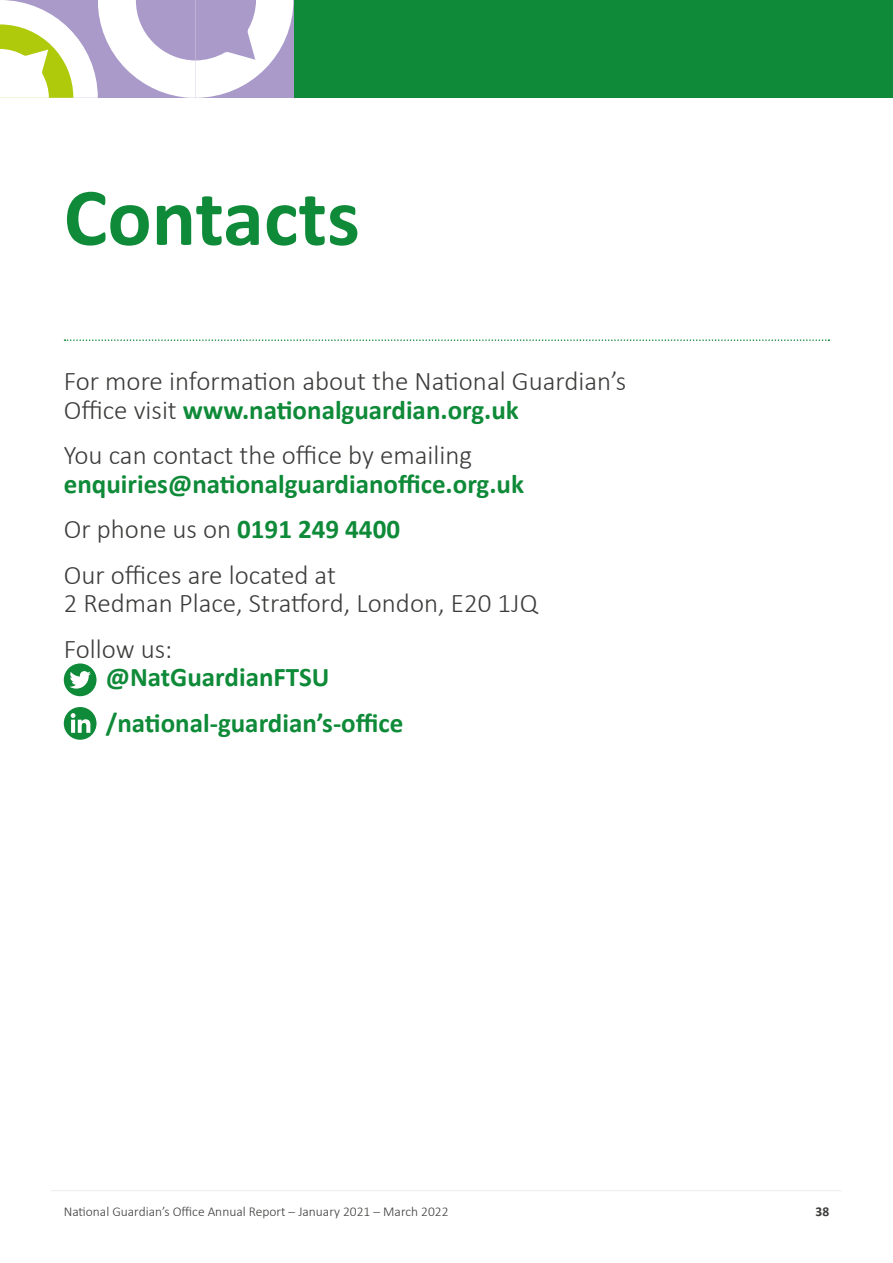
<style>
.page{position:relative;width:893px;height:1263px;background:#fff}
.page>*{position:absolute;margin:0;border:0;box-sizing:border-box;transform-origin:0 0}
._1__Heading_H1{font:700 82.5px "Calibri";color:#0e8a38}
._3__Intro_Large_h2{font:300 27px/28.5px "Calibri";color:#3c3c3b}
._3__Intro_Large_h2-2{font:700 27px/28.5px "Calibri";color:#0e8a38}
.t1{font:300 13.5px "Calibri";color:#3c3c3b}
.t2{font:700 13.5px "Calibri";color:#3c3c3b}
.s1{font-weight:700;color:#0e8a38}
.s2{font-weight:300;color:#3c3c3b}
</style>
<div class="page">
<hr style="left:51px;top:1190px;width:791px;height:1px;background:#ededed">
<div style="left:0;top:0;width:893px;height:98px;background:#0e8a38"></div>
<svg style="left:0;top:0;width:293px;height:98px;background:#d4d0d6"></svg>
<svg style="left:65px;top:339px;width:764px;height:2px"></svg>
<svg style="left:64px;top:707px;width:33px;height:33px"></svg>
<svg style="left:64px;top:663px;width:33px;height:33px"></svg>
<h1 class="_1__Heading_H1" style="left:64px;top:166px;width:298px">Contacts</h1>
<h2 class="_3__Intro_Large_h2" style="left:64px;top:367px;width:564px">For more information about the National Guardian’s<br>Office visit <span class="s1">www.nationalguardian.org.uk</span></h2>
<h2 class="_3__Intro_Large_h2-2" style="left:64px;top:440px;width:462px"><span class="s2">You can contact the office by emailing </span>enquiries@nationalguardianoffice.org.uk</h2>
<h2 class="_3__Intro_Large_h2" style="left:64px;top:515px;width:338px">Or phone us on <span class="s1">0191 249 4400</span></h2>
<h2 class="_3__Intro_Large_h2" style="left:64px;top:560px;width:475px">Our offices are located at<br>2 Redman Place, Stratford, London, E20 1JQ</h2>
<h2 class="_3__Intro_Large_h2-2" style="left:106px;top:633px;width:225px;text-indent:-42px"><span class="s2">Follow us: </span>@NatGuardianFTSU</h2>
<h2 class="_3__Intro_Large_h2-2" style="left:106px;top:707px;width:299px">/national-guardian’s-office</h2>
<p class="t1" style="left:64px;top:1203px;width:386px">National Guardian’s Office Annual Report – January 2021 – March 2022</p>
<p class="t2" style="left:815px;top:1203px;width:15px">38</p>
</div>
